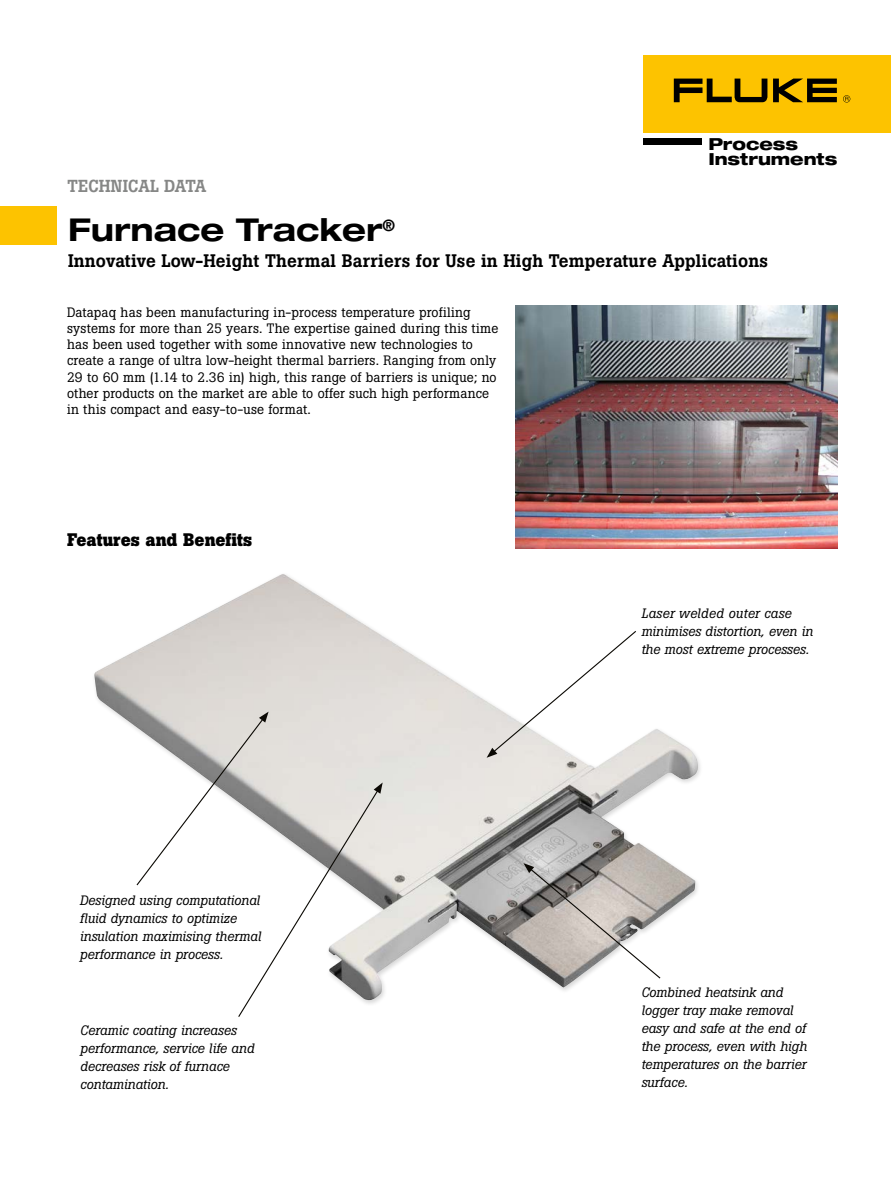
<style>
.page{position:relative;width:891px;height:1188px;background:#fff}
.page>*{position:absolute;margin:0;border:0;box-sizing:border-box;transform-origin:0 0}
.t1{font:700 expanded 31.5px "Helvetica Neue LT Std";color:#000}
.t2{font:500 18px "Boton Pro";letter-spacing:.01em;color:#000}
.t3{font:700 18px "Boton Pro";color:#000}
.t4{font:500 17.25px "Boton Pro";letter-spacing:.01em;color:#868786}
.t5{font:800 expanded 16.65px/15.5px "Helvetica Neue LT Std";letter-spacing:-.005em;color:#000}
.t6{font:13.5px/16.2px "Boton Pro";letter-spacing:.01em;color:#000}
.t7{font:italic 13.5px/18px "Boton Pro";color:#000}
</style>
<div class="page">
<img style="left:94px;top:574px;width:604px;height:422px">
<div style="left:644px;top:55px;width:247px;height:77px;background:#fdc300"></div>
<svg style="left:674px;top:79px;width:163px;height:23px"></svg>
<div style="left:644px;top:138px;width:58px;height:6px;background:#000"></div>
<svg style="left:843px;top:95px;width:7px;height:8px"></svg>
<img style="left:516px;top:306px;width:321px;height:242px">
<div style="left:0;top:206px;width:57px;height:38px;background:#fdc300"></div>
<svg style="left:135px;top:712px;width:248px;height:305px"></svg>
<svg style="left:523px;top:863px;width:139px;height:117px"></svg>
<svg style="left:487px;top:630px;width:150px;height:128px"></svg>
<p class="t4" style="left:68px;top:174px;width:140px">TECHNICAL DATA</p>
<p class="t5" style="left:708px;top:136px;width:131px">Process<br>Instruments</p>
<h1 class="t1" style="left:68px;top:210px;width:328px">Furnace Tracker<sup>®</sup></h1>
<h2 class="t2" style="left:68px;top:249px;width:702px">Innovative Low-Height Thermal Barriers for Use in High Temperature Applications</h2>
<p class="t6" style="left:67px;top:304px;width:433px">Datapaq has been manufacturing in-process temperature profiling systems for more than 25 years. The expertise gained during this time has been used together with some innovative new technologies to create a range of ultra low-height thermal barriers. Ranging from only 29 to 60 mm (1.14 to 2.36 in) high, this range of barriers is unique; no other products on the market are able to offer such high performance in this compact and easy-to-use format.</p>
<h2 class="t3" style="left:67px;top:528px;width:187px">Features and Benefits</h2>
<p class="t7" style="left:80px;top:892px;width:183px">Designed using computational fluid dynamics to optimize insulation maximising thermal performance in process.</p>
<p class="t7" style="left:80px;top:1022px;width:176px">Ceramic coating increases performance, service life and decreases risk of furnace contamination.</p>
<p class="t7" style="left:641px;top:604px;width:173px">Laser welded outer case minimises distortion, even in the most extreme processes.</p>
<p class="t7" style="left:641px;top:983px;width:167px">Combined heatsink and logger tray make removal easy and safe at the end of the process, even with high temperatures on the barrier surface.</p>
</div>
